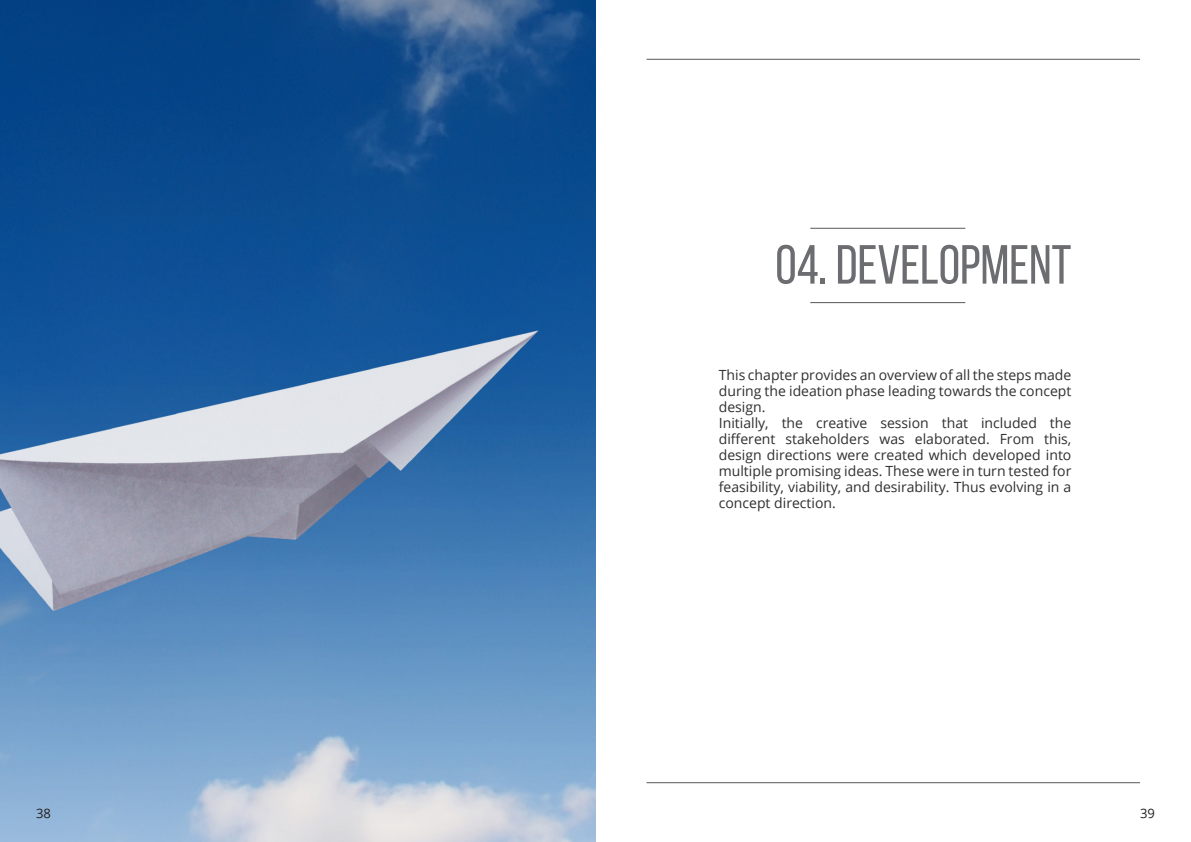
<style>
.page{position:relative;width:1191px;height:842px;background:#fff}
.page>*{position:absolute;margin:0;border:0;box-sizing:border-box;transform-origin:0 0}
.t1{font:55px "Bebas Neue";color:#6c6d70}
.subtitle{font:14px/16px "Open Sans";color:#312f30;text-align:justify}
.t2{font:13px "Open Sans";color:#231f20}
</style>
<div class="page">
<img style="left:0;top:0;width:595px;height:842px">
<hr style="left:646px;top:59px;width:494px;height:1px;background:#57585a">
<hr style="left:646px;top:782px;width:494px;height:1px;background:#57585a">
<hr style="left:810px;top:302px;width:155px;height:1px;background:#57585a">
<hr style="left:810px;top:228px;width:155px;height:1px;background:#57585a">
<p class="t1" style="left:775px;top:235px;width:298px">04. DEVELOPMENT</p>
<p class="subtitle" style="left:719px;top:366px;width:354px">This chapter provides an overview of all the steps made during the ideation phase leading towards the concept design.</p>
<p class="subtitle" style="left:719px;top:414px;width:354px">Initially, the creative session that included the different stakeholders was elaborated. From this, design directions were created which developed into multiple promising ideas. These were in turn tested for feasibility, viability, and desirability. Thus evolving in a concept direction.</p>
<p class="t2" style="left:36px;top:804px;width:16px">38</p>
<p class="t2" style="left:1140px;top:804px;width:16px">39</p>
</div>
